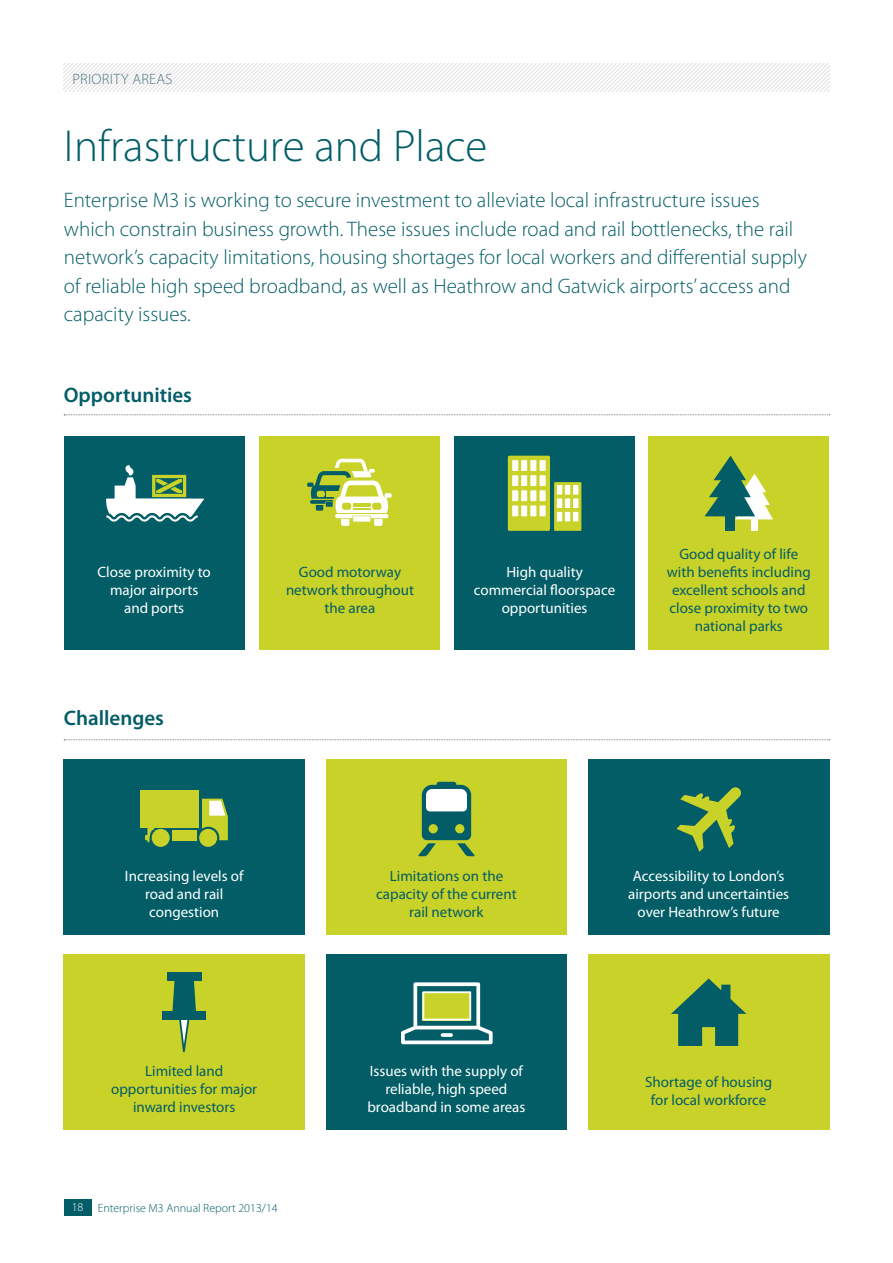
<style>
.page{position:relative;width:893px;height:1263px;background:#fff}
.page>*{position:absolute;margin:0;border:0;box-sizing:border-box;transform-origin:0 0}
.t1{font:300 45px "Myriad Pro";color:#025d66}
.t2{font:300 21px/28.5px "Myriad Pro";color:#025d66}
.t3{font:600 21px "Myriad Pro";color:#025d66}
.t4{font:15px/18px "Myriad Pro";color:#025d66;text-align:center}
.t5{font:15px/18px "Myriad Pro";color:#fff;text-align:center}
.t6{font:300 15px "Myriad Pro";letter-spacing:.02em;color:#47757e}
.t7{font:300 12px "Myriad Pro";color:#025d66}
.s1{color:#fff}
</style>
<div class="page">
<div style="left:64px;top:1199px;width:27px;height:16px;background:#025d66"></div>
<svg style="left:64px;top:64px;width:765px;height:27px"></svg>
<svg style="left:64px;top:414px;width:766px;height:1px"></svg>
<div style="left:64px;top:437px;width:181px;height:213px;background:#025d66"></div>
<div style="left:260px;top:437px;width:180px;height:213px;background:#c9d228"></div>
<div style="left:454px;top:437px;width:181px;height:213px;background:#025d66"></div>
<div style="left:648px;top:437px;width:181px;height:213px;background:#c9d228"></div>
<svg style="left:307px;top:459px;width:85px;height:67px"></svg>
<hr style="left:338px;top:517px;width:48px;height:2px;background:#c9d228">
<hr style="left:335px;top:514px;width:53px;height:4px;background:#fff;border-radius:2px">
<svg style="left:352px;top:516px;width:19px;height:6px"></svg>
<div style="left:353px;top:516px;width:17px;height:6px;background:#fff"></div>
<div style="left:508px;top:456px;width:42px;height:75px;background:#c9d228;border-radius:2px"></div>
<div style="left:540px;top:460px;width:6px;height:11px;background:#fff"></div>
<div style="left:540px;top:475px;width:6px;height:11px;background:#fff"></div>
<div style="left:540px;top:490px;width:6px;height:11px;background:#fff"></div>
<div style="left:530px;top:460px;width:6px;height:11px;background:#fff"></div>
<div style="left:530px;top:475px;width:6px;height:11px;background:#fff"></div>
<div style="left:530px;top:490px;width:6px;height:11px;background:#fff"></div>
<div style="left:521px;top:460px;width:6px;height:11px;background:#fff"></div>
<div style="left:521px;top:475px;width:6px;height:11px;background:#fff"></div>
<div style="left:521px;top:490px;width:6px;height:11px;background:#fff"></div>
<div style="left:512px;top:460px;width:6px;height:11px;background:#fff"></div>
<div style="left:512px;top:475px;width:6px;height:11px;background:#fff"></div>
<div style="left:512px;top:490px;width:6px;height:11px;background:#fff"></div>
<div style="left:540px;top:505px;width:6px;height:11px;background:#fff"></div>
<div style="left:530px;top:505px;width:6px;height:11px;background:#fff"></div>
<div style="left:521px;top:505px;width:6px;height:11px;background:#fff"></div>
<div style="left:512px;top:505px;width:6px;height:11px;background:#fff"></div>
<svg style="left:554px;top:482px;width:27px;height:49px"></svg>
<div style="left:573px;top:485px;width:5px;height:10px;background:#fff"></div>
<div style="left:573px;top:498px;width:5px;height:10px;background:#fff"></div>
<div style="left:573px;top:512px;width:5px;height:9px;background:#fff"></div>
<div style="left:565px;top:485px;width:5px;height:10px;background:#fff"></div>
<div style="left:565px;top:498px;width:5px;height:10px;background:#fff"></div>
<div style="left:565px;top:512px;width:5px;height:9px;background:#fff"></div>
<div style="left:557px;top:485px;width:5px;height:10px;background:#fff"></div>
<div style="left:557px;top:498px;width:5px;height:10px;background:#fff"></div>
<div style="left:557px;top:512px;width:5px;height:9px;background:#fff"></div>
<div style="left:751px;top:519px;width:6px;height:11px;background:#fff"></div>
<div style="left:725px;top:516px;width:9px;height:15px;background:#025d66"></div>
<svg style="left:704px;top:456px;width:69px;height:63px"></svg>
<svg style="left:64px;top:739px;width:766px;height:1px"></svg>
<div style="left:588px;top:760px;width:241px;height:175px;background:#025d66"></div>
<div style="left:588px;top:955px;width:241px;height:175px;background:#c9d228"></div>
<div style="left:64px;top:760px;width:241px;height:175px;background:#025d66"></div>
<div style="left:64px;top:955px;width:241px;height:175px;background:#c9d228"></div>
<div style="left:326px;top:760px;width:241px;height:175px;background:#c9d228"></div>
<div style="left:326px;top:955px;width:241px;height:175px;background:#025d66"></div>
<div style="left:152px;top:829px;width:18px;height:18px;background:#c9d228;border-radius:50%"></div>
<div style="left:199px;top:829px;width:18px;height:18px;background:#c9d228;border-radius:50%"></div>
<svg style="left:202px;top:799px;width:26px;height:41px"></svg>
<div style="left:141px;top:790px;width:58px;height:37px;background:#c9d228"></div>
<div style="left:172px;top:830px;width:25px;height:10px;background:#c9d228"></div>
<svg style="left:145px;top:828px;width:9px;height:14px"></svg>
<svg style="left:418px;top:782px;width:57px;height:74px"></svg>
<svg style="left:676px;top:787px;width:65px;height:65px"></svg>
<svg style="left:106px;top:465px;width:98px;height:57px"></svg>
<svg style="left:401px;top:982px;width:92px;height:62px"></svg>
<svg style="left:671px;top:978px;width:75px;height:68px"></svg>
<div style="left:163px;top:1011px;width:43px;height:9px;background:#025d66"></div>
<div style="left:167px;top:972px;width:34px;height:8px;background:#025d66"></div>
<svg style="left:172px;top:980px;width:24px;height:72px"></svg>
<p class="t6" style="left:72px;top:70px;width:102px">PRIORITY AREAS</p>
<h1 class="t1" style="left:64px;top:119px;width:425px">Infrastructure and Place</h1>
<p class="t2" style="left:64px;top:186px;width:744px">Enterprise M3 is working to secure investment to alleviate local infrastructure issues which constrain business growth. These issues include road and rail bottlenecks, the rail network’s capacity limitations, housing shortages for local workers and differential supply of reliable high speed broadband, as well as Heathrow and Gatwick airports’ access and capacity issues.</p>
<p class="t3" style="left:64px;top:381px;width:130px">Opportunities</p>
<p class="t5" style="left:98px;top:562px;width:115px">Close proximity to major airports and ports</p>
<p class="t4" style="left:286px;top:562px;width:129px">Good motorway network throughout the area</p>
<p class="t5" style="left:474px;top:562px;width:143px">High quality commercial floorspace opportunities</p>
<p class="t3" style="left:64px;top:705px;width:102px">Challenges</p>
<p class="t4" style="left:667px;top:545px;width:145px">Good quality of life with benefits including excellent schools and close proximity to two national parks</p>
<p class="t5" style="left:125px;top:867px;width:120px">Increasing levels of road and rail congestion</p>
<p class="t4" style="left:376px;top:867px;width:142px">Limitations on the capacity of the current rail network</p>
<p class="t5" style="left:628px;top:867px;width:162px">Accessibility to London’s airports and uncertainties over Heathrow’s future</p>
<p class="t4" style="left:111px;top:1062px;width:148px">Limited land opportunities for major inward investors</p>
<p class="t7" style="left:72px;top:1200px;width:208px"><span class="s1">18</span> Enterprise M3 Annual Report 2013/14</p>
<p class="t5" style="left:367px;top:1062px;width:160px">Issues with the supply of reliable, high speed broadband in some areas</p>
<p class="t4" style="left:645px;top:1072px;width:129px">Shortage of housing for local workforce</p>
</div>
